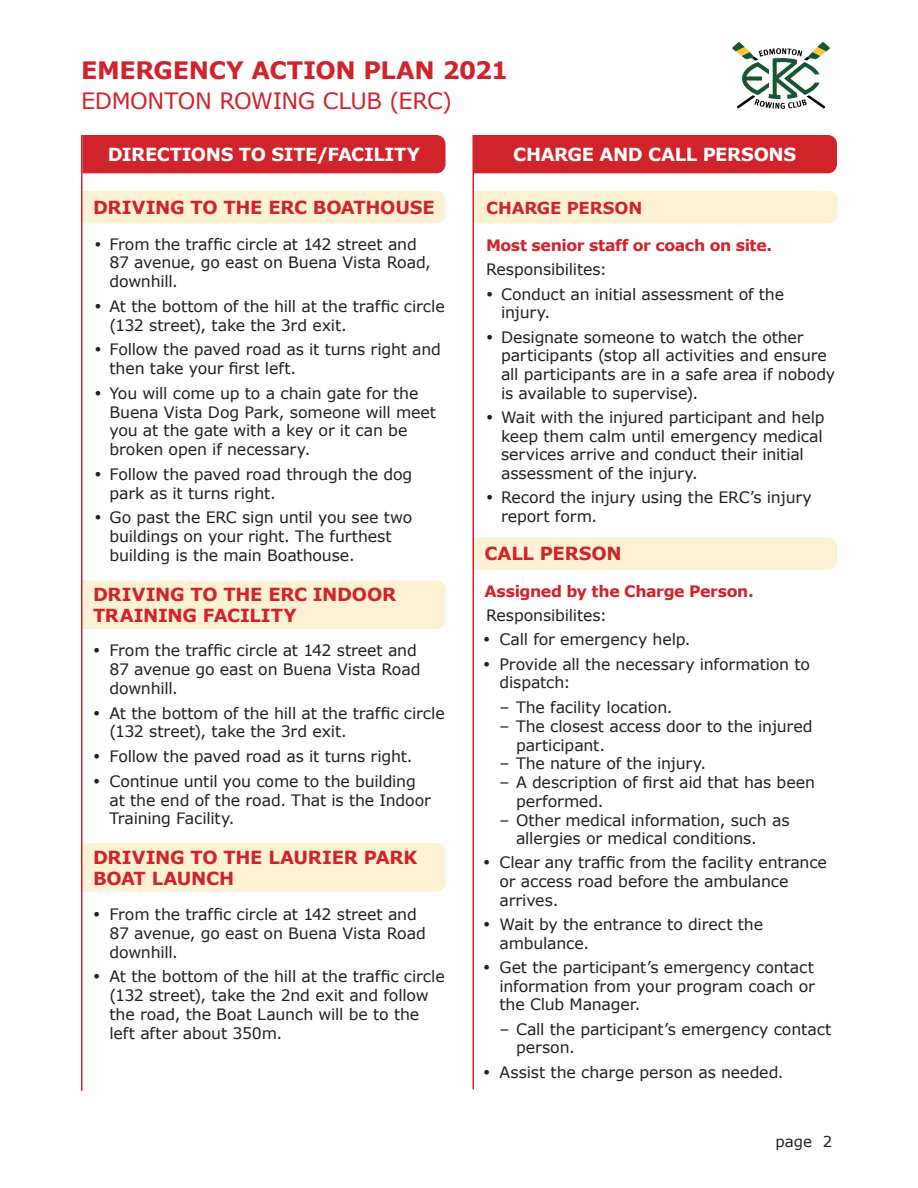
<style>
.page{position:relative;width:918px;height:1188px;background:#fff}
.page>*{position:absolute;margin:0;border:0;box-sizing:border-box;transform-origin:0 0}
.t1{font:700 24px "Verdana";letter-spacing:-.015em;color:#d1232a}
.t2{font:22.5px "Verdana";letter-spacing:-.015em;color:#d1232a}
.t3{font:700 18px/21px "Verdana";letter-spacing:-.015em;color:#d1232a}
.t4{font:700 18px "Verdana";letter-spacing:-.02em;color:#fff}
.t5{font:700 16.5px "Verdana";letter-spacing:-.005em;color:#d1232a}
.t6{font:15.75px/18.8px "Verdana";letter-spacing:-.01em;color:#231f20}
.t7{font:700 15.75px "Verdana";letter-spacing:-.02em;color:#d1232a}
.t8{font:15px "Verdana";color:#231f20}
</style>
<div class="page">
<svg style="left:732px;top:42px;width:98px;height:67px"></svg>
<div style="left:474px;top:537px;width:363px;height:33px;background:#fef2d4"></div>
<div style="left:474px;top:191px;width:364px;height:32px;background:#fef2d4"></div>
<div style="left:82px;top:191px;width:364px;height:32px;background:#fef2d4"></div>
<div style="left:82px;top:580px;width:364px;height:49px;background:#fef2d4"></div>
<div style="left:82px;top:843px;width:364px;height:49px;background:#fef2d4"></div>
<div style="left:82px;top:135px;width:364px;height:38px;background:#d1232a"></div>
<hr style="left:81px;top:135px;width:1px;height:956px;background:#d1232a">
<hr style="left:472px;top:135px;width:2px;height:954px;background:#d1232a">
<div style="left:474px;top:135px;width:363px;height:38px;background:#d1232a"></div>
<h1 class="t1" style="left:81px;top:54px;width:429px">EMERGENCY ACTION PLAN 2021</h1>
<h2 class="t2" style="left:81px;top:86px;width:373px">EDMONTON ROWING CLUB (ERC)</h2>
<p class="t4" style="left:108px;top:143px;width:314px">DIRECTIONS TO SITE/FACILITY</p>
<p class="t3" style="left:93px;top:197px;width:343px">DRIVING TO THE ERC BOATHOUSE</p>
<p class="t6" style="left:110px;top:235px;width:323px;text-indent:-15px">• From the traffic circle at 142 street and<br>87 avenue, go east on Buena Vista Road, downhill.</p>
<p class="t6" style="left:110px;top:297px;width:337px;text-indent:-15px">• At the bottom of the hill at the traffic circle (132 street), take the 3rd exit.</p>
<p class="t6" style="left:110px;top:340px;width:333px;text-indent:-15px">• Follow the paved road as it turns right and then take your first left.</p>
<p class="t6" style="left:110px;top:384px;width:328px;text-indent:-15px">• You will come up to a chain gate for the Buena Vista Dog Park, someone will meet you at the gate with a key or it can be broken open if necessary.</p>
<p class="t6" style="left:110px;top:465px;width:304px;text-indent:-15px">• Follow the paved road through the dog park as it turns right.</p>
<p class="t6" style="left:110px;top:508px;width:304px;text-indent:-15px">• Go past the ERC sign until you see two buildings on your right. The furthest building is the main Boathouse.</p>
<p class="t3" style="left:93px;top:584px;width:305px">DRIVING TO THE ERC INDOOR<br>TRAINING FACILITY</p>
<p class="t6" style="left:110px;top:642px;width:312px;text-indent:-16px">• From the traffic circle at 142 street and<br>87 avenue go east on Buena Vista Road downhill.</p>
<p class="t6" style="left:110px;top:704px;width:337px;text-indent:-16px">• At the bottom of the hill at the traffic circle (132 street), take the 3rd exit.</p>
<p class="t6" style="left:93px;top:747px;width:321px">• Follow the paved road as it turns right.</p>
<p class="t6" style="left:110px;top:772px;width:323px;text-indent:-16px">• Continue until you come to the building at the end of the road. That is the Indoor<br>Training Facility.</p>
<p class="t3" style="left:93px;top:847px;width:326px">DRIVING TO THE LAURIER PARK<br>BOAT LAUNCH</p>
<p class="t6" style="left:110px;top:905px;width:318px;text-indent:-16px">• From the traffic circle at 142 street and<br>87 avenue, go east on Buena Vista Road downhill.</p>
<p class="t6" style="left:110px;top:968px;width:337px;text-indent:-16px">• At the bottom of the hill at the traffic circle (132 street), take the 2nd exit and follow the road, the Boat Launch will be to the left after about 350m.</p>
<p class="t4" style="left:513px;top:143px;width:285px">CHARGE AND CALL PERSONS</p>
<p class="t5" style="left:486px;top:197px;width:158px">CHARGE PERSON</p>
<p class="t7" style="left:486px;top:235px;width:288px">Most senior staff or coach on site.</p>
<p class="t6" style="left:486px;top:261px;width:123px">Responsibilites:</p>
<p class="t6" style="left:501px;top:285px;width:285px;text-indent:-15px">• Conduct an initial assessment of the injury.</p>
<p class="t6" style="left:501px;top:328px;width:336px;text-indent:-15px">• Designate someone to watch the other participants (stop all activities and ensure all participants are in a safe area if nobody is available to supervise).</p>
<p class="t6" style="left:501px;top:408px;width:325px;text-indent:-15px">• Wait with the injured participant and help keep them calm until emergency medical services arrive and conduct their initial assessment of the injury.</p>
<p class="t6" style="left:501px;top:488px;width:312px;text-indent:-15px">• Record the injury using the ERC’s injury report form.</p>
<p class="t3" style="left:484px;top:543px;width:139px">CALL PERSON</p>
<p class="t7" style="left:484px;top:581px;width:271px">Assigned by the Charge Person.</p>
<p class="t6" style="left:486px;top:606px;width:123px">Responsibilites:</p>
<p class="t6" style="left:483px;top:631px;width:209px">• Call for emergency help.</p>
<p class="t6" style="left:500px;top:655px;width:312px;text-indent:-16px">• Provide all the necessary information to dispatch:</p>
<p class="t6" style="left:500px;top:698px;width:175px">– The facility location.</p>
<p class="t6" style="left:516px;top:717px;width:298px;text-indent:-16px">– The closest access door to the injured participant.</p>
<p class="t6" style="left:500px;top:754px;width:208px">– The nature of the injury.</p>
<p class="t6" style="left:516px;top:773px;width:301px;text-indent:-16px">– A description of first aid that has been performed.</p>
<p class="t6" style="left:516px;top:811px;width:275px;text-indent:-16px">– Other medical information, such as allergies or medical conditions.</p>
<p class="t6" style="left:500px;top:854px;width:329px;text-indent:-16px">• Clear any traffic from the facility entrance or access road before the ambulance arrives.</p>
<p class="t6" style="left:500px;top:915px;width:265px;text-indent:-16px">• Wait by the entrance to direct the ambulance.</p>
<p class="t6" style="left:500px;top:958px;width:317px;text-align:justify;text-indent:-16px">• Get the participant’s emergency contact information from your program coach or the Club Manager.</p>
<p class="t6" style="left:516px;top:1020px;width:317px;text-indent:-16px">– Call the participant’s emergency contact person.</p>
<p class="t6" style="left:483px;top:1063px;width:302px">• Assist the charge person as needed.</p>
<p class="t8" style="left:776px;top:1132px;width:58px">page 2</p>
</div>
